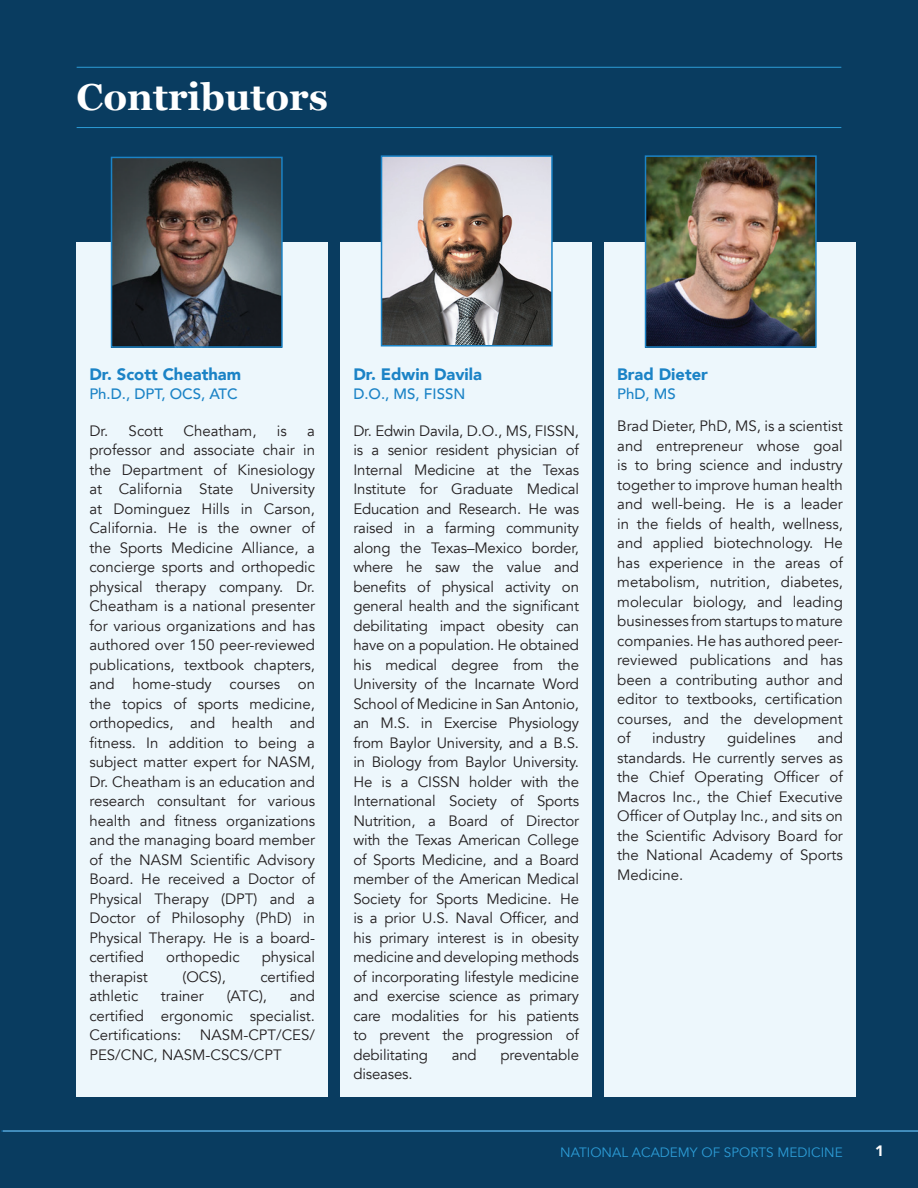
<style>
.page{position:relative;width:918px;height:1188px;background:#093c60}
.page>*{position:absolute;margin:0;border:0;box-sizing:border-box;transform-origin:0 0}
.t1{font:700 37.5px "Georgia";color:#fff}
.t2{font:900 16.5px "Avenir";color:#1b83c6}
.t3{font:15px/19.5px "Avenir";color:#231f20;text-align:justify}
.t4{font:500 15px "Avenir";color:#1b83c6}
.t5{font:900 15px "Avenir";color:#fff}
.t6{font:13.5px "Avenir";color:#2c9cd6}
</style>
<div class="page">
<hr style="left:3px;top:1130px;width:915px;height:2px;background:#b3dbf0">
<hr style="left:2px;top:1131px;width:916px;height:1px;background:#1b83c6">
<hr style="left:77px;top:67px;width:764px;height:1px;background:#2c9cd6">
<hr style="left:77px;top:127px;width:764px;height:1px;background:#2c9cd6">
<div style="left:77px;top:242px;width:251px;height:855px;background:#edf7fc"></div>
<div style="left:341px;top:242px;width:251px;height:855px;background:#edf7fc"></div>
<div style="left:604px;top:242px;width:252px;height:855px;background:#edf7fc"></div>
<img style="left:114px;top:160px;width:166px;height:185px">
<div style="left:111px;top:157px;width:172px;height:191px;border:2px solid #1b83c6"></div>
<img style="left:384px;top:158px;width:166px;height:186px">
<div style="left:381px;top:155px;width:172px;height:192px;border:2px solid #1b83c6"></div>
<img style="left:648px;top:158px;width:166px;height:187px">
<div style="left:645px;top:155px;width:172px;height:193px;border:2px solid #1b83c6"></div>
<h1 class="t1" style="left:77px;top:69px;width:253px">Contributors</h1>
<p class="t2" style="left:89px;top:360px;width:153px">Dr. Scott Cheatham</p>
<p class="t4" style="left:89px;top:381px;width:150px">Ph.D., DPT, OCS, ATC</p>
<p class="t3" style="left:89px;top:421px;width:75px">Dr. Scott</p>
<p class="t3" style="left:183px;top:421px;width:75px">Cheatham,</p>
<p class="t3" style="left:277px;top:421px;width:11px">is</p>
<p class="t3" style="left:89px;top:421px;width:227px;text-indent:218px">a professor and associate chair in the Department of Kinesiology at California State University at Dominguez Hills in Carson, California. He is the owner of the Sports Medicine Alliance, a concierge sports and orthopedic physical therapy company. Dr.<br>Cheatham is a national presenter for various organizations and has authored over 150 peer-reviewed publications, textbook chapters, and home-study courses on the topics of sports medicine, orthopedics, and health and fitness. In addition to being a subject matter expert for NASM, Dr. Cheatham is an education and research consultant for various health and fitness organizations and the managing board member of the NASM Scientific Advisory Board. He received a Doctor of Physical Therapy (DPT) and a Doctor of Philosophy (PhD) in Physical Therapy. He is a board&shy;certified</p>
<p class="t3" style="left:166px;top:947px;width:75px">orthopedic</p>
<p class="t3" style="left:262px;top:947px;width:55px">physical</p>
<p class="t3" style="left:89px;top:967px;width:60px">therapist</p>
<p class="t3" style="left:182px;top:967px;width:45px">(OCS),</p>
<p class="t3" style="left:260px;top:967px;width:56px">certified</p>
<p class="t3" style="left:89px;top:986px;width:50px">athletic</p>
<p class="t3" style="left:161px;top:986px;width:45px">trainer</p>
<p class="t3" style="left:227px;top:986px;width:42px">(ATC),</p>
<p class="t3" style="left:89px;top:986px;width:227px;text-indent:200px">and certified ergonomic specialist.<br>Certifications: NASM-CPT/CES/ PES/CNC, NASM-CSCS/CPT</p>
<p class="t2" style="left:353px;top:360px;width:130px">Dr. Edwin Davila</p>
<p class="t4" style="left:353px;top:381px;width:113px">D.O., MS, FISSN</p>
<p class="t3" style="left:353px;top:421px;width:227px">Dr. Edwin Davila, D.O., MS, FISSN, is a senior resident physician of Internal Medicine at the Texas Institute for Graduate Medical Education and Research. He was raised in a farming community along the Texas–Mexico border, where he saw the value and benefits of physical activity on general health and the significant debilitating impact obesity can have on a population. He obtained his medical degree from the University of the Incarnate Word School of Medicine in San Antonio, an M.S. in Exercise Physiology from Baylor University, and a B.S. in Biology from Baylor University.<br>He is a CISSN holder with the International Society of Sports Nutrition, a Board of Director with the Texas American College of Sports Medicine, and a Board member of the American Medical Society for Sports Medicine. He is a prior U.S. Naval Officer, and his primary interest is in obesity medicine and developing methods of incorporating lifestyle medicine and exercise science as primary care modalities for his patients to prevent the progression of debilitating</p>
<p class="t3" style="left:452px;top:1045px;width:26px">and</p>
<p class="t3" style="left:501px;top:1045px;width:80px">preventable</p>
<p class="t3" style="left:353px;top:1064px;width:61px">diseases.</p>
<p class="t2" style="left:617px;top:360px;width:92px">Brad Dieter</p>
<p class="t4" style="left:617px;top:381px;width:60px">PhD, MS</p>
<p class="t3" style="left:617px;top:417px;width:227px">Brad Dieter, PhD, MS, is a scientist and entrepreneur whose goal is to bring science and industry together to improve human health and well-being. He is a leader in the fields of health, wellness, and applied biotechnology. He has experience in the areas of metabolism, nutrition, diabetes, molecular biology, and leading businesses from startups to mature companies. He has authored peer&shy;reviewed publications and has been a contributing author and editor to textbooks, certification courses, and the development of</p>
<p class="t3" style="left:617px;top:729px;width:227px;text-indent:200px">and standards. He currently serves as the Chief Operating Officer of Macros Inc., the Chief Executive Officer of Outplay Inc., and sits on the Scientific Advisory Board for the National Academy of Sports Medicine.</p>
<p class="t3" style="left:652px;top:729px;width:55px">industry</p>
<p class="t3" style="left:727px;top:729px;width:70px">guidelines</p>
<p class="t6" style="left:560px;top:1144px;width:284px">NATIONAL ACADEMY OF SPORTS MEDICINE</p>
<p class="t5" style="left:875px;top:1138px;width:10px">1</p>
</div>
